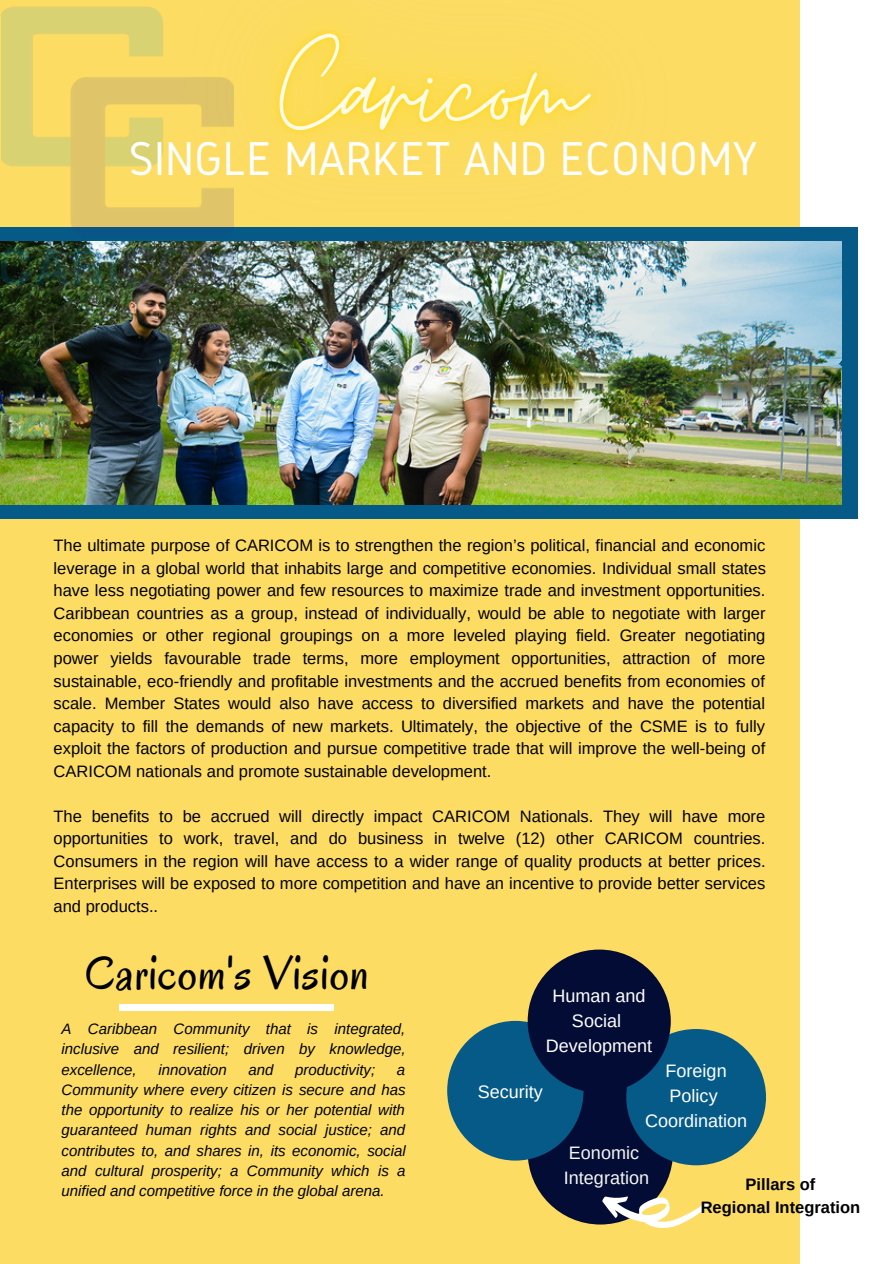
<style>
.page{position:relative;width:894px;height:1264px;background:#fff}
.page>*{position:absolute;margin:0;border:0;box-sizing:border-box;transform-origin:0 0}
.t1{font:49.35px "Gidole";color:#fff}
.t2{font:48px "Oregano";letter-spacing:.02em;color:#000}
.t3{font:18px/24.5px "Arimo";color:#fff;text-align:center}
.t4{font:18px/25px "Arimo";color:#f6f6f6}
.t5{font:16.5px/22.5px "Arimo";color:#000;text-align:justify}
.t6{font:700 16.5px/22.5px "Arimo";color:#000;text-align:center}
.t7{font:italic 15px/20.2px "Arimo";color:#000;text-align:justify}
</style>
<div class="page">
<div style="left:0;top:0;width:798px;height:1263px;background:#fcdc63"></div>
<div style="left:0;top:227px;width:857px;height:292px;background:#055a87"></div>
<img style="left:0;top:242px;width:841px;height:262px">
<div style="left:120px;top:1004px;width:214px;height:6px;background:#fff"></div>
<div style="left:527px;top:1079px;width:145px;height:145px;background:#030c34;border-radius:50%"></div>
<div style="left:626px;top:1028px;width:139px;height:137px;background:#055a87;border-radius:50%"></div>
<div style="left:447px;top:1020px;width:136px;height:140px;background:#055a87;border-radius:50%"></div>
<div style="left:527px;top:949px;width:143px;height:143px;background:#030c34;border-radius:50%"></div>
<img style="left:1px;top:7px;width:87px;height:283px">
<img style="left:88px;top:7px;width:695px;height:372px">
<svg style="left:602px;top:1196px;width:106px;height:31px"></svg>
<h1 class="t1" style="left:129px;top:131px;width:630px">SINGLE MARKET AND ECONOMY</h1>
<p class="t5" style="left:54px;top:534px;width:713px">The ultimate purpose of CARICOM is to strengthen the region’s political, financial and economic leverage in a global world that inhabits large and competitive economies. Individual small states have less negotiating power and few resources to maximize trade and investment opportunities.<br>Caribbean countries as a group, instead of individually, would be able to negotiate with larger economies or other regional groupings on a more leveled playing field. Greater negotiating power yields favourable trade terms, more employment opportunities, attraction of more sustainable, eco-friendly and profitable investments and the accrued benefits from economies of scale. Member States would also have access to diversified markets and have the potential capacity to fill the demands of new markets. Ultimately, the objective of the CSME is to fully exploit the factors of production and pursue competitive trade that will improve the well-being of CARICOM nationals and promote sustainable development.</p>
<p class="t5" style="left:54px;top:804px;width:713px">The benefits to be accrued will directly impact CARICOM Nationals. They will have more opportunities to work, travel, and do business in twelve (12) other CARICOM countries.<br>Consumers in the region will have access to a wider range of quality products at better prices.<br>Enterprises will be exposed to more competition and have an incentive to provide better services and products..</p>
<h2 class="t2" style="left:85px;top:942px;width:286px">Caricom's Vision</h2>
<p class="t7" style="left:62px;top:1018px;width:345px">A Caribbean Community that is integrated, inclusive and resilient; driven by knowledge, excellence,</p>
<p class="t7" style="left:158px;top:1059px;width:70px">innovation</p>
<p class="t7" style="left:248px;top:1059px;width:27px">and</p>
<p class="t7" style="left:295px;top:1059px;width:82px">productivity;</p>
<p class="t7" style="left:62px;top:1059px;width:345px;text-indent:335px">a Community where every citizen is secure and has the opportunity to realize his or her potential with guaranteed human rights and social justice; and contributes to, and shares in, its economic, social and cultural prosperity; a Community which is a unified and competitive force in the global arena.</p>
<p class="t3" style="left:545px;top:983px;width:108px;line-height:25px">Human and<br>Social<br>Development</p>
<p class="t3" style="left:477px;top:1079px;width:67px">Security</p>
<p class="t3" style="left:645px;top:1058px;width:104px">Foreign<br>Policy<br>Coordination</p>
<p class="t4" style="left:563px;top:1140px;width:87px">Eonomic<br>Integration</p>
<p class="t6" style="left:700px;top:1173px;width:161px">Pillars of<br>Regional Integration</p>
</div>
